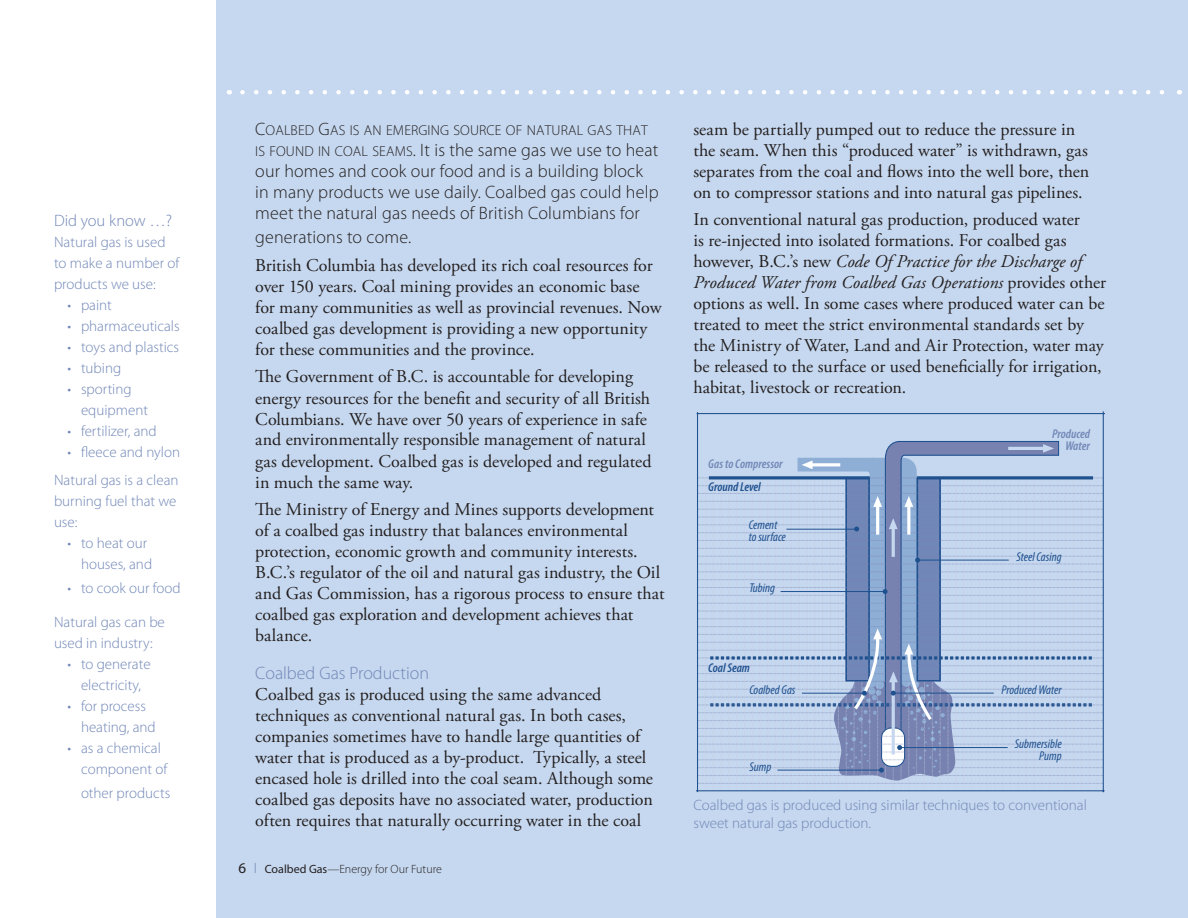
<style>
.page{position:relative;width:1188px;height:918px;background:#fff}
.page>*{position:absolute;margin:0;border:0;box-sizing:border-box;transform-origin:0 0}
.t1{font:18px/21px "Adobe Garamond Pro";color:#231f20}
.t2{font:300 18px/21px "Myriad Pro";letter-spacing:.01em;color:#231f20}
.t3{font:300 18px "Myriad Pro";color:#7187b7}
.t4{font:300 16.5px "Myriad Pro";color:#7187b7}
.t5{font:300 15px/21px "Myriad Pro";color:#7187b7}
.t6{font:300 14.4px "Myriad Pro";letter-spacing:.01em;color:#231f20}
.t7{font:italic condensed 12.75px/11.7px "Myriad Pro";color:#1f518f;text-align:right}
.t8{font:italic 600 condensed 12.75px/11.7px "Myriad Pro";color:#7187b7;text-align:right}
.t9{font:italic 600 condensed 12.75px "Myriad Pro";color:#1f518f}
.t10{font:300 12px "Myriad Pro";color:#231f20}
.s1{font-size:18px}
.s2{font-size:14.4px}
.s3{font-weight:400;font-size:15px}
.s4{font-size:15px;color:#7187b7}
.s5{font-weight:400}
.s6{font-style:italic}
</style>
<div class="page">
<div style="left:216px;top:0;width:972px;height:918px;background:#c6d8ef"></div>
<svg style="left:698px;top:444px;width:405px;height:346px"></svg>
<hr style="left:697px;top:412px;width:1px;height:380px;background:#1f518f">
<hr style="left:1103px;top:411px;width:1px;height:381px;background:#1f518f">
<hr style="left:697px;top:413px;width:407px;height:1px;background:#1f518f">
<hr style="left:696px;top:790px;width:408px;height:1px;background:#1f518f">
<svg style="left:242px;top:90px;width:922px;height:4px"></svg>
<p class="t4" style="left:54px;top:211px;width:120px">Did you know …?</p>
<p class="t5" style="left:54px;top:232px;width:113px">Natural gas is used</p>
<p class="t5" style="left:54px;top:253px;width:127px">to make a number of</p>
<p class="t5" style="left:54px;top:274px;width:103px">products we use:</p>
<p class="t5" style="left:81px;top:295px;width:32px">paint</p>
<p class="t5" style="left:81px;top:316px;width:100px">pharmaceuticals</p>
<p class="t5" style="left:81px;top:337px;width:100px">toys and plastics</p>
<p class="t5" style="left:81px;top:358px;width:42px">tubing</p>
<p class="t5" style="left:81px;top:379px;width:52px">sporting</p>
<p class="t5" style="left:81px;top:400px;width:69px">equipment</p>
<p class="t5" style="left:81px;top:421px;width:77px">fertilizer, and</p>
<p class="t5" style="left:81px;top:442px;width:101px">fleece and nylon</p>
<p class="t5" style="left:54px;top:469px;width:126px">Natural gas is a clean</p>
<p class="t5" style="left:54px;top:490px;width:124px">burning fuel that we</p>
<p class="t5" style="left:54px;top:511px;width:25px">use:</p>
<p class="t5" style="left:81px;top:532px;width:68px">to heat our</p>
<p class="t5" style="left:81px;top:553px;width:73px">houses, and</p>
<p class="t5" style="left:81px;top:577px;width:101px">to cook our food</p>
<p class="t5" style="left:54px;top:612px;width:112px">Natural gas can be</p>
<p class="t5" style="left:54px;top:633px;width:100px">used in industry:</p>
<p class="t5" style="left:81px;top:654px;width:71px">to generate</p>
<p class="t5" style="left:81px;top:675px;width:62px">electricity,</p>
<p class="t5" style="left:81px;top:696px;width:67px">for process</p>
<p class="t5" style="left:81px;top:717px;width:76px">heating, and</p>
<p class="t5" style="left:81px;top:738px;width:81px">as a chemical</p>
<p class="t5" style="left:81px;top:759px;width:88px">component of</p>
<p class="t5" style="left:81px;top:783px;width:91px">other products</p>
<p class="t5" style="left:68px;top:295px;width:5px;text-align:justify">• • • • •</p>
<p class="t5" style="left:68px;top:421px;width:5px">• •</p>
<p class="t5" style="left:68px;top:532px;width:5px">•</p>
<p class="t5" style="left:68px;top:577px;width:5px">•</p>
<p class="t5" style="left:68px;top:654px;width:5px">•</p>
<p class="t5" style="left:68px;top:696px;width:5px">•</p>
<p class="t5" style="left:68px;top:738px;width:5px">•</p>
<p class="t6" style="left:255px;top:122px;width:394px"><span class="s1">C</span>OALBED <span class="s1">G</span>AS IS AN EMERGING SOURCE OF NATURAL GAS THAT</p>
<p class="t2" style="left:255px;top:140px;width:405px"><span class="s2">IS FOUND IN COAL SEAMS</span>. It is the same gas we use to heat our homes and cook our food and is a building block in many products we use daily. Coalbed gas could help meet the natural gas needs of British Columbians for</p>
<p class="t2" style="left:255px;top:227px;width:158px">generations to come.</p>
<p class="t1" style="left:255px;top:255px;width:408px">British Columbia has developed its rich coal resources for over 150 years. Coal mining provides an economic base for many communities as well as provincial revenues. Now coalbed gas development is providing a new opportunity for these communities and the province.</p>
<p class="t1" style="left:255px;top:367px;width:398px">The Government of B.C. is accountable for developing energy resources for the benefit and security of all British Columbians. We have over 50 years of experience in safe and environmentally responsible management of natural gas development. Coalbed gas is developed and regulated in much the same way.</p>
<p class="t1" style="left:255px;top:500px;width:411px">The Ministry of Energy and Mines supports development of a coalbed gas industry that balances environmental protection, economic growth and community interests.<br>B.C.’s regulator of the oil and natural gas industry, the Oil and Gas Commission, has a rigorous process to ensure that coalbed gas exploration and development achieves that balance.</p>
<p class="t3" style="left:255px;top:663px;width:175px">Coalbed Gas Production</p>
<p class="t1" style="left:255px;top:684px;width:399px">Coalbed gas is produced using the same advanced techniques as conventional natural gas. In both cases, companies sometimes have to handle large quantities of water that is produced as a by-product. Typically, a steel encased hole is drilled into the coal seam. Although some coalbed gas deposits have no associated water, production often requires that naturally occurring water in the coal</p>
<p class="t10" style="left:239px;top:862px;width:205px"><span class="s3">6</span> <span class="s4">I</span> <span class="s5">Coalbed Gas</span>—Energy for Our Future</p>
<p class="t1" style="left:693px;top:119px;width:398px">seam be partially pumped out to reduce the pressure in the seam. When this “produced water” is withdrawn, gas separates from the coal and flows into the well bore, then on to compressor stations and into natural gas pipelines.</p>
<p class="t1" style="left:693px;top:210px;width:414px">In conventional natural gas production, produced water<br>is re-injected into isolated formations. For coalbed gas however, B.C.’s new <span class="s6">Code Of Practice for the Discharge of Produced Water from Coalbed Gas Operations</span> provides other options as well. In some cases where produced water can be treated to meet the strict environmental standards set by the Ministry of Water, Land and Air Protection, water may be released to the surface or used beneficially for irrigation, habitat, livestock or recreation.</p>
<p class="t8" style="left:708px;top:458px;width:76px">Gas to Compressor</p>
<p class="t9" style="left:708px;top:480px;width:54px">Ground Level</p>
<p class="t7" style="left:749px;top:519px;width:39px;text-align:left">Cement to surface</p>
<p class="t7" style="left:749px;top:583px;width:27px">Tubing</p>
<p class="t9" style="left:708px;top:660px;width:43px">Coal Seam</p>
<p class="t8" style="left:1052px;top:428px;width:40px">Produced<br>Water</p>
<p class="t7" style="left:1016px;top:551px;width:47px">Steel Casing</p>
<p class="t7" style="left:749px;top:684px;width:48px">Coalbed Gas</p>
<p class="t7" style="left:1002px;top:684px;width:62px">Produced Water</p>
<p class="t7" style="left:749px;top:761px;width:24px">Sump</p>
<p class="t7" style="left:1015px;top:738px;width:49px">Submersible<br>Pump</p>
<p class="t5" style="left:693px;top:796px;width:395px;line-height:18px">Coalbed gas is produced using similar techniques to conventional sweet natural gas production.</p>
</div>
